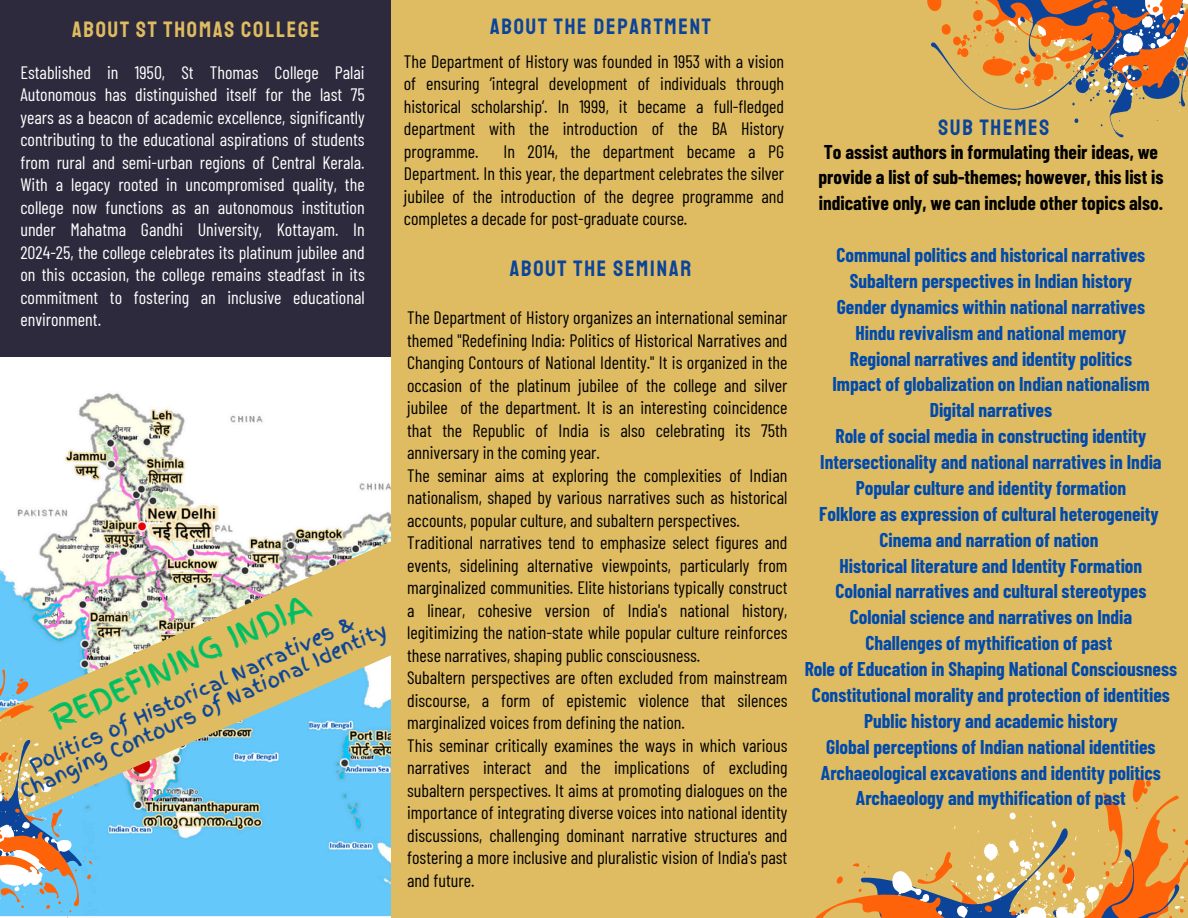
<style>
.page{position:relative;width:1188px;height:918px;background:#2d2a3d}
.page>*{position:absolute;margin:0;border:0;box-sizing:border-box;transform-origin:0 0}
.t1{font:31.5px "Finger Paint";color:#00bf63}
.t2{font:22.5px "Staatliches";letter-spacing:.08em;color:#0b4499}
.t3{font:22.5px "Staatliches";letter-spacing:.08em;color:#dfbc61}
.t4{font:700 19.5px/25.8px "Barlow Condensed";color:#004aad;text-align:center}
.t5{font:700 19.5px/25.8px "Barlow Condensed";color:#000}
.t6{font:19.5px "Finger Paint";color:#0b4499}
.t7{font:18px/22.5px "Barlow Condensed";color:#000;text-align:justify}
.t8{font:18px/22.5px "Barlow Condensed";color:#fff;text-align:justify}
</style>
<div class="page">
<img style="left:0;top:358px;width:392px;height:560px">
<svg style="left:0;top:537px;width:392px;height:296px;background:#b3c2ae"></svg>
<div style="left:392px;top:0;width:796px;height:918px;background:#dfbc61"></div>
<svg style="left:927px;top:0;width:261px;height:138px"></svg>
<svg style="left:815px;top:794px;width:373px;height:124px"></svg>
<svg style="left:0;top:669px;width:92px;height:249px;background:#aeb49c"></svg>
<p class="t3" style="left:72px;top:16px;width:249px">ABOUT ST THOMAS COLLEGE</p>
<p class="t8" style="left:20px;top:60px;width:346px">Established in 1950, St Thomas College Palai Autonomous has distinguished itself for the last 75 years as a beacon of academic excellence, significantly contributing to the educational aspirations of students from rural and semi-urban regions of Central Kerala.<br>With a legacy rooted in uncompromised quality, the college now functions as an autonomous institution under Mahatma Gandhi University, Kottayam. In 2024-25, the college celebrates its platinum jubilee and on this occasion, the college remains steadfast in its commitment to fostering an inclusive educational environment.</p>
<h3 class="t1" style="left:43px;top:701px;width:283px;rotate:-25deg">REDEFINING INDIA</h3>
<p class="t6" style="left:24px;top:753px;width:356px;rotate:-24deg">Politics of Historical Narratives &amp;</p>
<p class="t6" style="left:16px;top:779px;width:400px;rotate:-24deg">Changing Contours of National Identity</p>
<p class="t2" style="left:490px;top:12px;width:222px">ABOUT THE DEPARTMENT</p>
<h2 class="t7" style="left:404px;top:49px;width:382px">The Department of History was founded in 1953 with a vision of ensuring ‘integral development of individuals through historical scholarship’. In 1999, it became a full-fledged department with the introduction of the BA History programme.</h2>
<h2 class="t7" style="left:404px;top:139px;width:382px;text-indent:100px">In 2014, the department became a PG Department. In this year, the department celebrates the silver jubilee of the introduction of the degree programme and completes a decade for post-graduate course.</h2>
<h3 class="t2" style="left:510px;top:255px;width:183px">ABOUT THE SEMINAR</h3>
<h2 class="t7" style="left:407px;top:306px;width:382px">The Department of History organizes an international seminar themed "Redefining India: Politics of Historical Narratives and Changing Contours of National Identity." It is organized in the occasion of the platinum jubilee of the college and silver jubilee of the department. It is an interesting coincidence that the Republic of India is also celebrating its 75th anniversary in the coming year.</h2>
<p class="t7" style="left:407px;top:463px;width:382px">The seminar aims at exploring the complexities of Indian nationalism, shaped by various narratives such as historical accounts, popular culture, and subaltern perspectives.</p>
<h2 class="t7" style="left:407px;top:531px;width:382px">Traditional narratives tend to emphasize select figures and events, sidelining alternative viewpoints, particularly from marginalized communities. Elite historians typically construct a linear, cohesive version of India's national history, legitimizing the nation-state while popular culture reinforces these narratives, shaping public consciousness.</h2>
<p class="t7" style="left:407px;top:666px;width:382px">Subaltern perspectives are often excluded from mainstream discourse, a form of epistemic violence that silences marginalized voices from defining the nation.</p>
<h2 class="t7" style="left:407px;top:733px;width:382px">This seminar critically examines the ways in which various narratives interact and the implications of excluding subaltern perspectives. It aims at promoting dialogues on the importance of integrating diverse voices into national identity discussions, challenging dominant narrative structures and fostering a more inclusive and pluralistic vision of India's past and future.</h2>
<h1 class="t2" style="left:939px;top:113px;width:112px">SUB THEMES</h1>
<p class="t5" style="left:818px;top:138px;width:347px">To assist authors in formulating their ideas, we provide a list of sub-themes; however, this list is indicative only, we can include other topics also.</p>
<p class="t4" style="left:805px;top:241px;width:374px">Communal politics and historical narratives Subaltern perspectives in Indian history<br>Gender dynamics within national narratives<br>Hindu revivalism and national memory<br>Regional narratives and identity politics<br>Impact of globalization on Indian nationalism<br>Digital narratives<br>Role of social media in constructing identity Intersectionality and national narratives in India Popular culture and identity formation<br>Folklore as expression of cultural heterogeneity Cinema and narration of nation<br>Historical literature and Identity Formation<br>Colonial narratives and cultural stereotypes<br>Colonial science and narratives on India<br>Challenges of mythification of past<br>Role of Education in Shaping National Consciousness Constitutional morality and protection of identities Public history and academic history<br>Global perceptions of Indian national identities Archaeological excavations and identity politics Archaeology and mythification of past</p>
</div>
